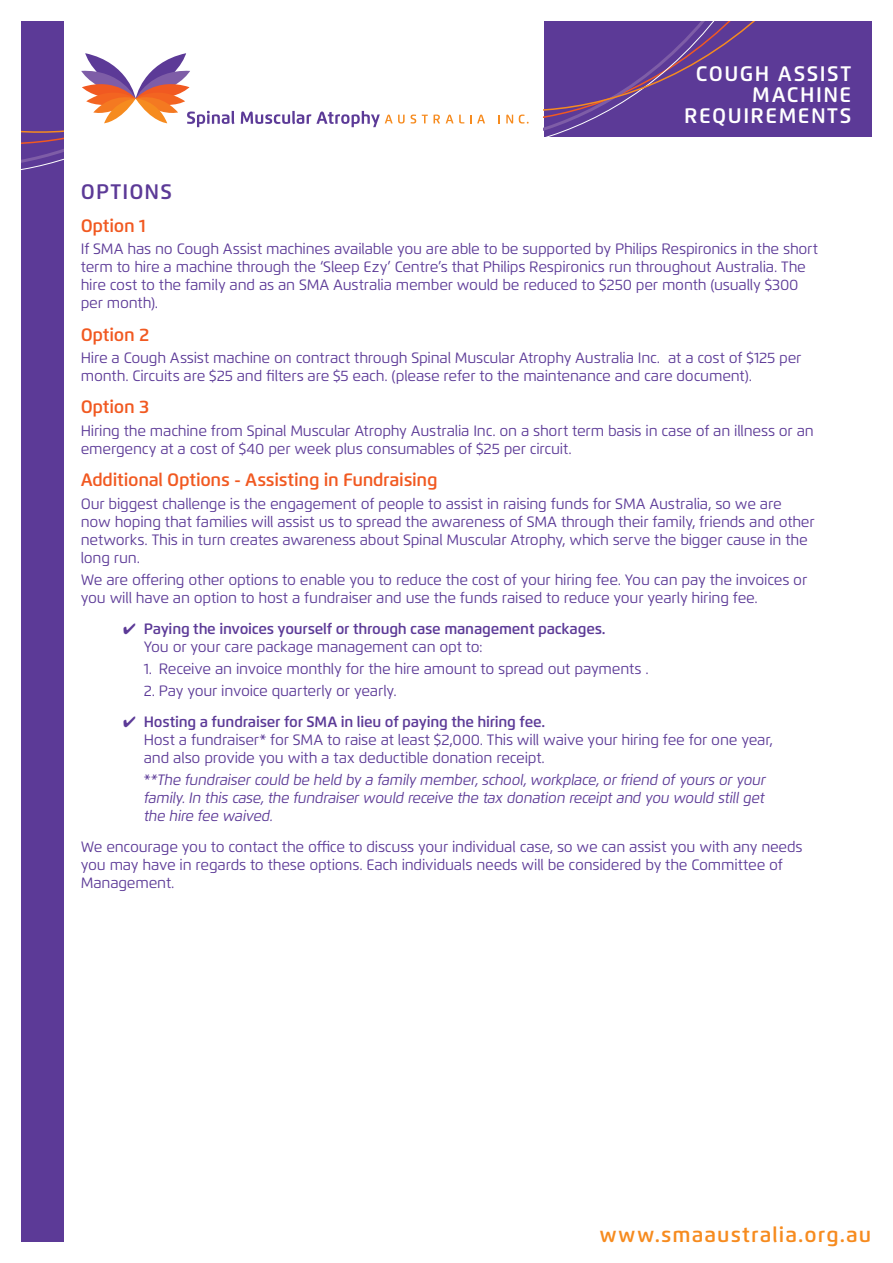
<style>
.page{position:relative;width:893px;height:1263px;background:#fff}
.page>*{position:absolute;margin:0;border:0;box-sizing:border-box;transform-origin:0 0}
.t1{font:600 21px/21px "Flexo";letter-spacing:.07em;color:#fff;text-align:right}
.t2{font:600 21px "Flexo";letter-spacing:.05em;color:#f68b1f}
.t3{font:600 21px "Flexo";letter-spacing:.05em;color:#5c3a97}
.t4{font:600 18px "Flexo";letter-spacing:-.015em;color:#f15921}
.t5{font:15px/18px "Flexo";letter-spacing:-.015em;color:#5c3a97}
.t6{font:italic 15px/18px "Flexo";letter-spacing:-.015em;color:#5c3a97;text-align:justify}
.t7{font:600 15px/18px "Flexo";letter-spacing:-.015em;color:#5c3a97}
.s1{font-weight:400}
.s2{font-weight:600}
.s3{font-style:normal}
</style>
<div class="page">
<svg style="left:411px;top:115px;width:5px;height:9px"></svg>
<svg style="left:422px;top:115px;width:6px;height:8px"></svg>
<svg style="left:434px;top:115px;width:6px;height:8px"></svg>
<svg style="left:446px;top:115px;width:18px;height:8px"></svg>
<svg style="left:477px;top:115px;width:8px;height:8px"></svg>
<svg style="left:498px;top:115px;width:2px;height:8px"></svg>
<svg style="left:506px;top:115px;width:7px;height:9px"></svg>
<svg style="left:519px;top:115px;width:10px;height:9px"></svg>
<svg style="left:81px;top:53px;width:154px;height:74px"></svg>
<svg style="left:241px;top:111px;width:164px;height:16px"></svg>
<div style="left:544px;top:22px;width:328px;height:114px;background:#5c3a97"></div>
<svg style="left:544px;top:22px;width:210px;height:114px"></svg>
<div style="left:21px;top:21px;width:43px;height:1221px;background:#5c3a97"></div>
<svg style="left:21px;top:130px;width:43px;height:40px"></svg>
<h1 class="t1" style="left:684px;top:63px;width:169px">COUGH ASSIST<br>MACHINE<br>REQUIREMENTS</h1>
<h1 class="t3" style="left:81px;top:179px;width:93px">OPTIONS</h1>
<p class="t4" style="left:81px;top:215px;width:66px">Option 1</p>
<p class="t5" style="left:81px;top:240px;width:739px">If SMA has no Cough Assist machines available you are able to be supported by Philips Respironics in the short term to hire a machine through the ‘Sleep Ezy’ Centre’s that Philips Respironics run throughout Australia. The hire cost to the family and as an SMA Australia member would be reduced to $250 per month (usually $300 per month).</p>
<p class="t4" style="left:81px;top:323px;width:70px">Option 2</p>
<p class="t5" style="left:81px;top:349px;width:722px">Hire a Cough Assist machine on contract through Spinal Muscular Atrophy Australia Inc. at a cost of $125 per month. Circuits are $25 and filters are $5 each. (please refer to the maintenance and care document).</p>
<p class="t4" style="left:81px;top:396px;width:70px">Option 3</p>
<p class="t5" style="left:81px;top:421px;width:735px">Hiring the machine from Spinal Muscular Atrophy Australia Inc. on a short term basis in case of an illness or an emergency at a cost of $40 per week plus consumables of $25 per circuit.</p>
<p class="t4" style="left:81px;top:469px;width:358px">Additional Options - Assisting in Fundraising</p>
<p class="t5" style="left:81px;top:494px;width:735px">Our biggest challenge is the engagement of people to assist in raising funds for SMA Australia, so we are now hoping that families will assist us to spread the awareness of SMA through their family, friends and other networks. This in turn creates awareness about Spinal Muscular Atrophy, which serve the bigger cause in the long run.</p>
<p class="t5" style="left:81px;top:570px;width:728px">We are offering other options to enable you to reduce the cost of your hiring fee. You can pay the invoices or you will have an option to host a fundraiser and use the funds raised to reduce your yearly hiring fee.</p>
<p class="t7" style="left:144px;top:619px;width:463px;text-indent:-20px">✔ Paying the invoices yourself or through case management packages.<br><span class="s1">You or your care package management can opt to:</span></p>
<p class="t5" style="left:144px;top:659px;width:506px">1. Receive an invoice monthly for the hire amount to spread out payments .</p>
<p class="t5" style="left:144px;top:682px;width:254px">2. Pay your invoice quarterly or yearly.</p>
<p class="t5" style="left:144px;top:712px;width:631px;text-indent:-20px">✔ <span class="s2">Hosting a fundraiser for SMA in lieu of paying the hiring fee.<br></span>Host a fundraiser* for SMA to raise at least $2,000. This will waive your hiring fee for one year, and also provide you with a tax deductible donation receipt.</p>
<p class="t6" style="left:144px;top:771px;width:623px"><span class="s3">*</span>*The fundraiser could be held by a family member, school, workplace, or friend of yours or your family. In this case, the fundraiser would receive the tax donation receipt and you would still get the hire fee waived.</p>
<p class="t5" style="left:81px;top:837px;width:723px">We encourage you to contact the office to discuss your individual case, so we can assist you with any needs you may have in regards to these options. Each individuals needs will be considered by the Committee of<br>Management.</p>
<h1 class="t2" style="left:599px;top:1221px;width:273px">www.smaaustralia.org.au</h1>
</div>
